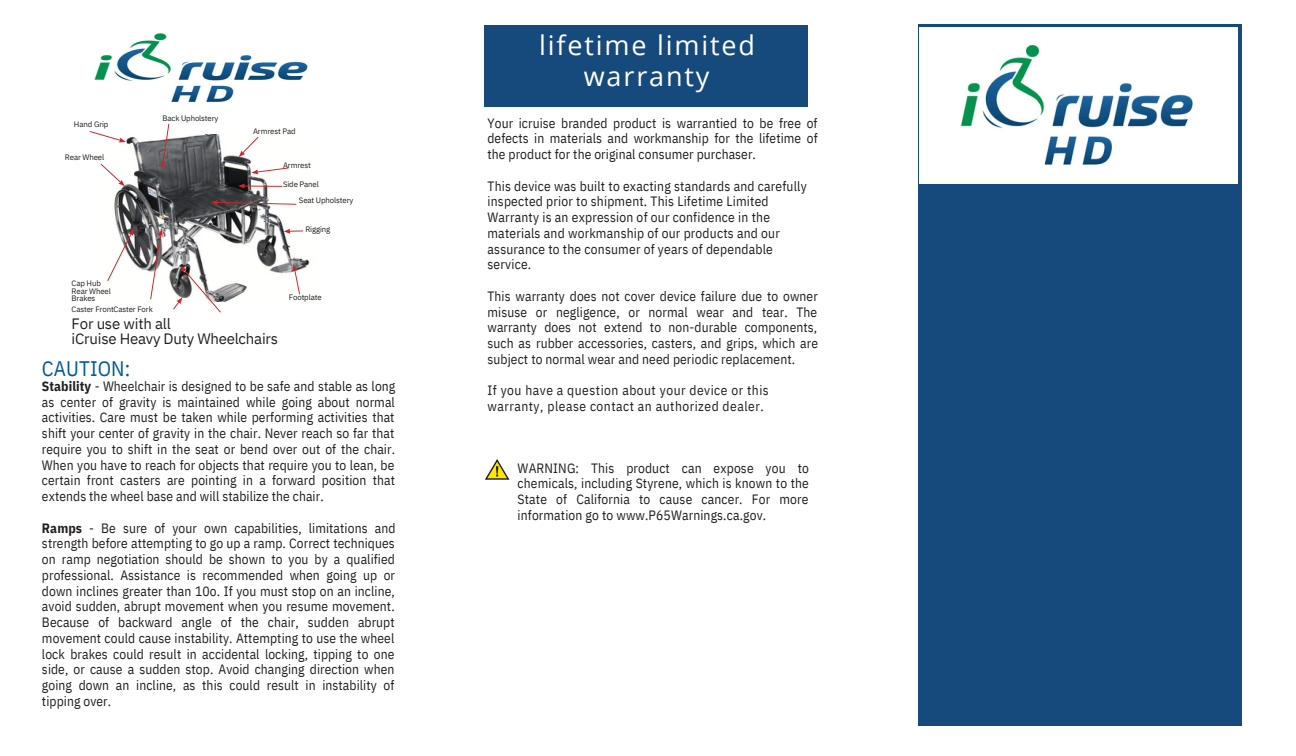
<style>
.page{position:relative;width:1296px;height:756px;background:#fff}
.page>*{position:absolute;margin:0;border:0;box-sizing:border-box;transform-origin:0 0}
.t1{font:27px/31.5px "Open Sans";letter-spacing:.07em;color:#fff;text-align:center}
.t2{font:21px "IBM Plex Sans Cond";letter-spacing:.005em;color:#005a9b}
.t3{font:15px "IBM Plex Sans";letter-spacing:-.015em;color:#231f20}
.t4{font:13.5px/15.8px "IBM Plex Sans Cond";letter-spacing:.015em;color:#231f20;text-align:justify}
.t5{font:13.5px/15.8px "IBM Plex Sans Cond";letter-spacing:.035em;color:#231f20}
.t6{font:7.8px "IBM Plex Sans";letter-spacing:-.015em;color:#231f20}
.s1{font-weight:700}
</style>
<div class="page">
<img style="left:100px;top:134px;width:210px;height:168px">
<svg style="left:101px;top:164px;width:24px;height:22px"></svg>
<svg style="left:90px;top:131px;width:36px;height:11px"></svg>
<svg style="left:107px;top:229px;width:27px;height:52px"></svg>
<svg style="left:161px;top:124px;width:8px;height:44px"></svg>
<svg style="left:150px;top:229px;width:13px;height:70px"></svg>
<svg style="left:173px;top:266px;width:48px;height:47px"></svg>
<svg style="left:211px;top:200px;width:85px;height:5px"></svg>
<hr style="left:243px;top:186px;width:39px;height:1px;background:#d2232a">
<svg style="left:238px;top:184px;width:7px;height:5px"></svg>
<svg style="left:251px;top:167px;width:38px;height:7px"></svg>
<svg style="left:239px;top:137px;width:19px;height:20px"></svg>
<svg style="left:284px;top:229px;width:19px;height:5px"></svg>
<svg style="left:293px;top:264px;width:7px;height:30px"></svg>
<div style="left:484px;top:26px;width:323px;height:81px;background:#174a7c"></div>
<svg style="left:485px;top:459px;width:25px;height:21px"></svg>
<div style="left:918px;top:24px;width:324px;height:702px;background:#174a7c"></div>
<img style="left:94px;top:33px;width:214px;height:69px">
<img style="left:920px;top:27px;width:317px;height:157px">
<p class="t6" style="left:74px;top:119px;width:36px">Hand Grip</p>
<p class="t6" style="left:65px;top:152px;width:41px">Rear Wheel</p>
<p class="t6" style="left:162px;top:113px;width:57px">Back Upholstery</p>
<p class="t6" style="left:253px;top:126px;width:44px">Armrest Pad</p>
<p class="t6" style="left:283px;top:160px;width:29px">Armrest</p>
<p class="t6" style="left:283px;top:179px;width:37px">Side Panel</p>
<p class="t6" style="left:299px;top:195px;width:56px">Seat Upholstery</p>
<p class="t6" style="left:305px;top:224px;width:27px">Rigging</p>
<p class="t6" style="left:72px;top:278px;width:31px">Cap Hub</p>
<p class="t6" style="left:72px;top:286px;width:41px">Rear Wheel</p>
<p class="t6" style="left:72px;top:293px;width:25px">Brakes</p>
<p class="t6" style="left:72px;top:304px;width:83px">Caster FrontCaster Fork</p>
<p class="t3" style="left:72px;top:314px;width:101px">For use with all</p>
<p class="t3" style="left:72px;top:328px;width:208px">iCruise Heavy Duty Wheelchairs</p>
<p class="t6" style="left:289px;top:292px;width:34px">Footplate</p>
<p class="t2" style="left:42px;top:354px;width:90px">CAUTION:</p>
<p class="t4" style="left:42px;top:378px;width:355px"><span class="s1">Stability</span> - Wheelchair is designed to be safe and stable as long as center of gravity is maintained while going about normal activities. Care must be taken while performing activities that shift your center of gravity in the chair. Never reach so far that require you to shift in the seat or bend over out of the chair.<br>When you have to reach for objects that require you to lean, be certain front casters are pointing in a forward position that extends the wheel base and will stabilize the chair.</p>
<p class="t4" style="left:42px;top:520px;width:355px"><span class="s1">Ramps</span> - Be sure of your own capabilities, limitations and strength before attempting to go up a ramp. Correct techniques on ramp negotiation should be shown to you by a qualified professional. Assistance is recommended when going up or down inclines greater than 10o. If you must stop on an incline, avoid sudden, abrupt movement when you resume movement.<br>Because of backward angle of the chair, sudden abrupt movement could cause instability. Attempting to use the wheel lock brakes could result in accidental locking, tipping to one side, or cause a sudden stop. Avoid changing direction when going down an incline, as this could result in instability of tipping over.</p>
<p class="t1" style="left:539px;top:28px;width:217px">lifetime limited warranty</p>
<p class="t4" style="left:487px;top:115px;width:332px">Your icruise branded product is warrantied to be free of defects in materials and workmanship for the lifetime of the product for the original consumer purchaser.</p>
<p class="t4" style="left:487px;top:178px;width:321px;text-align:left">This device was built to exacting standards and carefully inspected prior to shipment. This Lifetime Limited Warranty is an expression of our confidence in the materials and workmanship of our products and our assurance to the consumer of years of dependable service.</p>
<p class="t4" style="left:487px;top:288px;width:332px">This warranty does not cover device failure due to owner misuse or negligence, or normal wear and tear. The warranty does not extend to non-durable components, such as rubber accessories, casters, and grips, which are subject to normal wear and need periodic replacement.</p>
<p class="t5" style="left:487px;top:382px;width:283px">If you have a question about your device or this warranty, please contact an authorized dealer.</p>
<p class="t4" style="left:518px;top:460px;width:293px">WARNING: This product can expose you to chemicals, including Styrene, which is known to the State of California to cause cancer. For more information go to www.P65Warnings.ca.gov.</p>
</div>
